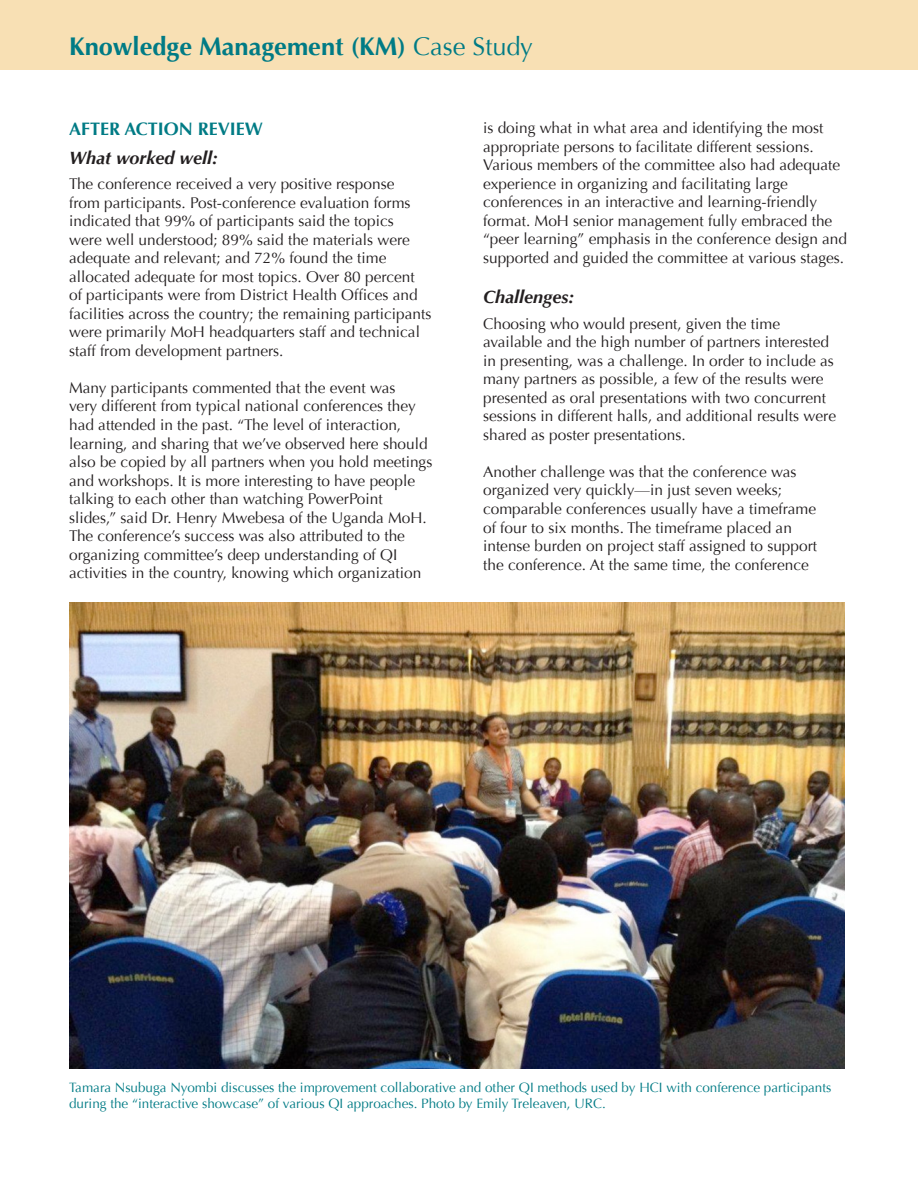
<style>
.page{position:relative;width:918px;height:1188px;background:#fff}
.page>*{position:absolute;margin:0;border:0;box-sizing:border-box;transform-origin:0 0}
.t1{font:700 25.5px "Optima";color:#007b85}
.t2{font:italic 700 18px "Optima";color:#231f20}
.header_1{font:700 18px "Optima";color:#007b85}
.Basic_body_text{font:15.45px/18.6px "Optima";color:#231f20}
.t3{font:13.5px/16.2px "Optima";color:#007b85}
.s1{font-weight:400}
</style>
<div class="page">
<div style="left:0;top:0;width:918px;height:69px;background:#f8e0b4"></div>
<img style="left:69px;top:602px;width:776px;height:467px">
<p class="t1" style="left:69px;top:32px;width:465px">Knowledge Management (KM) <span class="s1">Case Study</span></p>
<p class="header_1" style="left:69px;top:119px;width:195px">AFTER ACTION REVIEW</p>
<p class="t2" style="left:69px;top:147px;width:151px">What worked well:</p>
<p class="Basic_body_text" style="left:69px;top:175px;width:364px">The conference received a very positive response<br>from participants. Post-conference evaluation forms indicated that 99% of participants said the topics<br>were well understood; 89% said the materials were adequate and relevant; and 72% found the time allocated adequate for most topics. Over 80 percent of participants were from District Health Offices and facilities across the country; the remaining participants were primarily MoH headquarters staff and technical staff from development partners.</p>
<p class="Basic_body_text" style="left:69px;top:379px;width:365px">Many participants commented that the event was<br>very different from typical national conferences they had attended in the past. “The level of interaction, learning, and sharing that we’ve observed here should also be copied by all partners when you hold meetings and workshops. It is more interesting to have people talking to each other than watching PowerPoint slides,” said Dr. Henry Mwebesa of the Uganda MoH.<br>The conference’s success was also attributed to the organizing committee’s deep understanding of QI activities in the country, knowing which organization</p>
<p class="Basic_body_text" style="left:483px;top:119px;width:366px">is doing what in what area and identifying the most appropriate persons to facilitate different sessions.<br>Various members of the committee also had adequate experience in organizing and facilitating large conferences in an interactive and learning-friendly format. MoH senior management fully embraced the “peer learning” emphasis in the conference design and supported and guided the committee at various stages.</p>
<p class="t2" style="left:483px;top:287px;width:93px">Challenges:</p>
<p class="Basic_body_text" style="left:483px;top:314px;width:354px">Choosing who would present, given the time available and the high number of partners interested in presenting, was a challenge. In order to include as many partners as possible, a few of the results were presented as oral presentations with two concurrent sessions in different halls, and additional results were shared as poster presentations.</p>
<p class="Basic_body_text" style="left:483px;top:463px;width:336px">Another challenge was that the conference was organized very quickly—in just seven weeks; comparable conferences usually have a timeframe of four to six months. The timeframe placed an intense burden on project staff assigned to support the conference. At the same time, the conference</p>
<p class="t3" style="left:69px;top:1079px;width:764px">Tamara Nsubuga Nyombi discusses the improvement collaborative and other QI methods used by HCI with conference participants during the “interactive showcase” of various QI approaches. Photo by Emily Treleaven, URC.</p>
</div>
